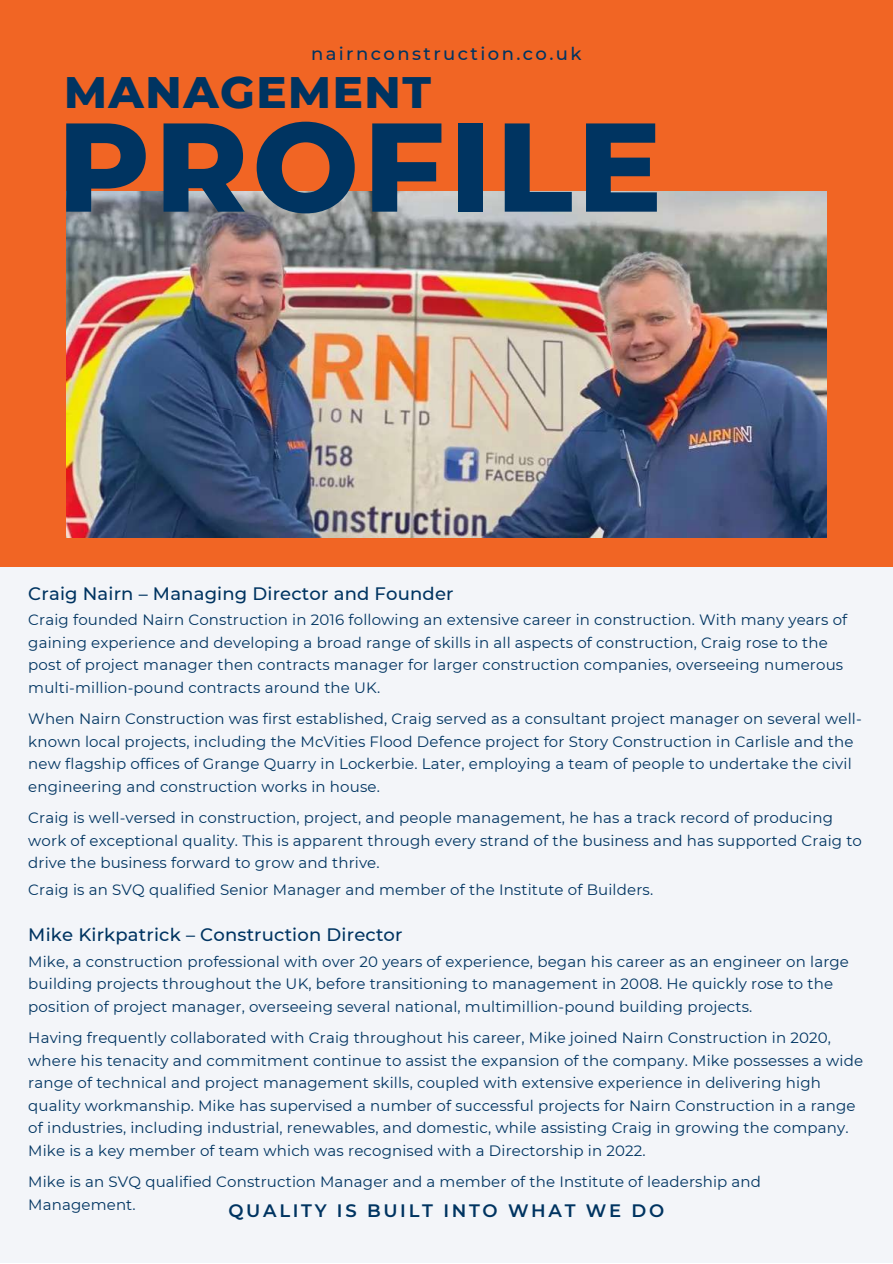
<style>
.page{position:relative;width:893px;height:1264px;background:#fff}
.page>*{position:absolute;margin:0;border:0;box-sizing:border-box;transform-origin:0 0}
.t1{font:800 126px "Montserrat";letter-spacing:.035em;color:#003461}
.t2{font:800 45px "Montserrat";letter-spacing:.035em;color:#003461}
.t3{font:500 18px "Montserrat";letter-spacing:.01em;color:#003461}
.t4{font:600 18px "Montserrat";letter-spacing:.15em;color:#003461}
.t5{font:500 18px "Montserrat";letter-spacing:.135em;color:#003461}
.t6{font:15px/22.5px "Montserrat";letter-spacing:.01em;color:#003461}
</style>
<div class="page">
<div style="left:0;top:0;width:892px;height:1262px;background:#f3f5f9"></div>
<div style="left:0;top:0;width:892px;height:566px;background:#f16524"></div>
<img style="left:66px;top:191px;width:760px;height:347px">
<p class="t5" style="left:311px;top:42px;width:272px">nairnconstruction.co.uk</p>
<h2 class="t2" style="left:64px;top:64px;width:368px">MANAGEMENT</h2>
<h1 class="t1" style="left:57px;top:90px;width:606px">PROFILE</h1>
<p class="t3" style="left:28px;top:582px;width:427px">Craig Nairn – Managing Director and Founder</p>
<p class="t6" style="left:28px;top:608px;width:820px">Craig founded Nairn Construction in 2016 following an extensive career in construction. With many years of gaining experience and developing a broad range of skills in all aspects of construction, Craig rose to the post of project manager then contracts manager for larger construction companies, overseeing numerous multi-million-pound contracts around the UK.</p>
<p class="t6" style="left:28px;top:707px;width:834px">When Nairn Construction was first established, Craig served as a consultant project manager on several well&shy;known local projects, including the McVities Flood Defence project for Story Construction in Carlisle and the new flagship offices of Grange Quarry in Lockerbie. Later, employing a team of people to undertake the civil engineering and construction works in house.</p>
<p class="t6" style="left:28px;top:806px;width:835px">Craig is well-versed in construction, project, and people management, he has a track record of producing work of exceptional quality. This is apparent through every strand of the business and has supported Craig to drive the business forward to grow and thrive.</p>
<p class="t6" style="left:28px;top:878px;width:626px">Craig is an SVQ qualified Senior Manager and member of the Institute of Builders.</p>
<p class="t3" style="left:28px;top:923px;width:376px">Mike Kirkpatrick – Construction Director</p>
<p class="t6" style="left:28px;top:950px;width:822px">Mike, a construction professional with over 20 years of experience, began his career as an engineer on large building projects throughout the UK, before transitioning to management in 2008. He quickly rose to the position of project manager, overseeing several national, multimillion-pound building projects.</p>
<p class="t6" style="left:28px;top:1026px;width:836px">Having frequently collaborated with Craig throughout his career, Mike joined Nairn Construction in 2020, where his tenacity and commitment continue to assist the expansion of the company. Mike possesses a wide range of technical and project management skills, coupled with extensive experience in delivering high quality workmanship. Mike has supervised a number of successful projects for Nairn Construction in a range of industries, including industrial, renewables, and domestic, while assisting Craig in growing the company.<br>Mike is a key member of team which was recognised with a Directorship in 2022.</p>
<p class="t6" style="left:28px;top:1170px;width:734px">Mike is an SVQ qualified Construction Manager and a member of the Institute of leadership and<br>Management.</p>
<p class="t4" style="left:228px;top:1199px;width:437px">QUALITY IS BUILT INTO WHAT WE DO</p>
</div>
